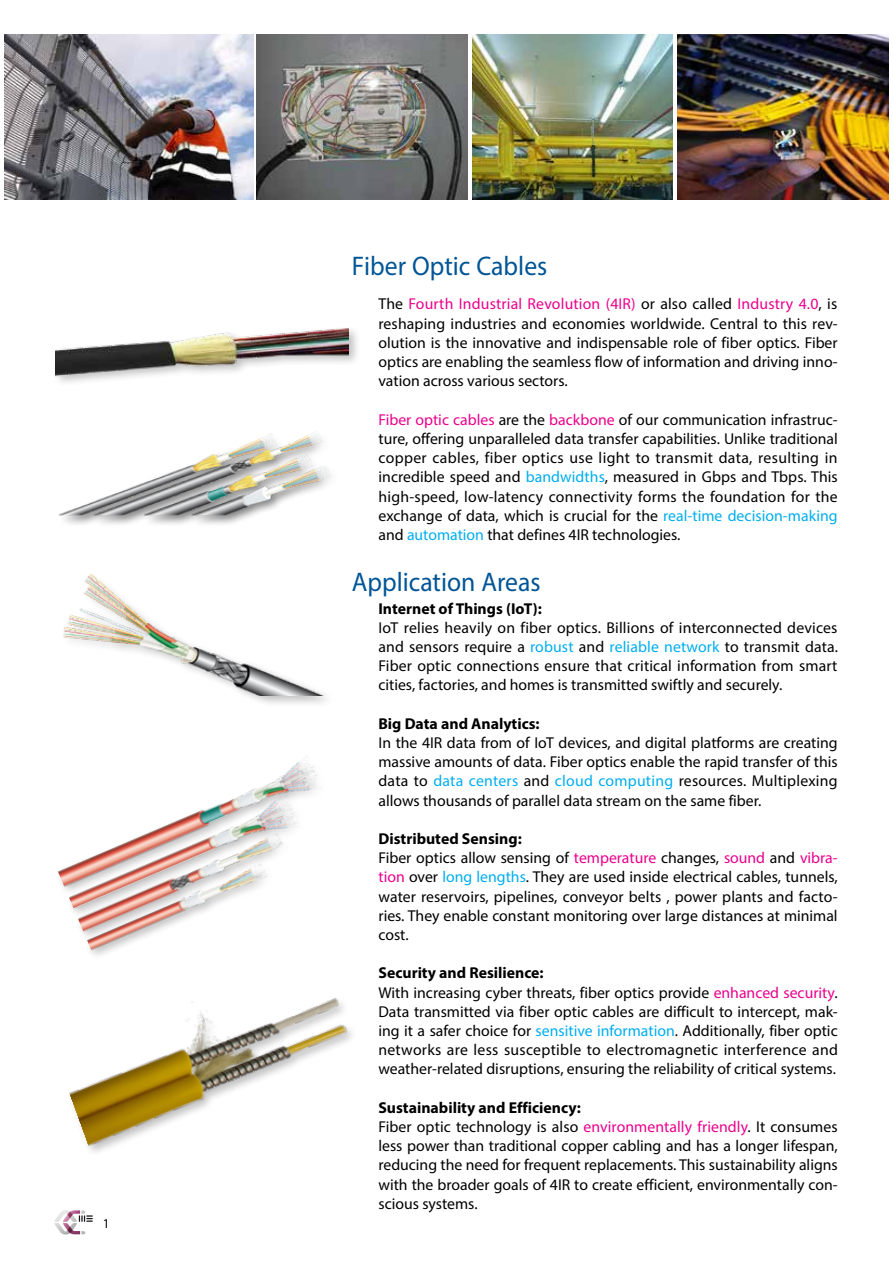
<style>
.page{position:relative;width:893px;height:1263px;background:#fff}
.page>*{position:absolute;margin:0;border:0;box-sizing:border-box;transform-origin:0 0}
.t1{font:27px "Myriad Pro";color:#005596;scale:.95 1}
.t2{font:15.75px/19.2px "Myriad Pro";color:#000;text-align:justify}
.t3{font:700 15.75px "Myriad Pro";color:#000}
.t4{font:13.5px "Myriad Pro";color:#000}
.s1{color:#ec008c}
.s2{color:#00aeef}
.s3{font-weight:700}
</style>
<div class="page">
<img style="left:4px;top:34px;width:249px;height:166px">
<img style="left:256px;top:34px;width:212px;height:166px">
<img style="left:472px;top:34px;width:201px;height:166px">
<img style="left:677px;top:34px;width:212px;height:166px">
<div style="left:57px;top:429px;width:284px;height:98px;background:#000;opacity:.5"></div>
<img style="left:57px;top:429px;width:284px;height:88px">
<img style="left:77px;top:1210px;width:3px;height:24px">
<img style="left:54px;top:1210px;width:23px;height:24px">
<svg style="left:68px;top:1212px;width:5px;height:6px"></svg>
<svg style="left:67px;top:1227px;width:6px;height:6px"></svg>
<svg style="left:81px;top:1231px;width:4px;height:3px"></svg>
<svg style="left:79px;top:1210px;width:14px;height:12px"></svg>
<div style="left:62px;top:572px;width:274px;height:136px;background:#000;opacity:.25"></div>
<img style="left:62px;top:574px;width:274px;height:121px">
<div style="left:52px;top:325px;width:310px;height:62px;background:#000;opacity:.25"></div>
<img style="left:56px;top:325px;width:293px;height:62px">
<img style="left:58px;top:762px;width:264px;height:178px">
<img style="left:69px;top:940px;width:283px;height:212px">
<p class="t4" style="left:103px;top:1215px;width:8px">1</p>
<h1 class="t1" style="left:352px;top:249px;width:207px">Fiber Optic Cables</h1>
<p class="t2" style="left:378px;top:294px;width:461px">The <span class="s1">Fourth Industrial Revolution (4IR)</span> or also called <span class="s1">Industry 4.0</span>, is reshaping industries and economies worldwide. Central to this rev&shy;olution is the innovative and indispensable role of fiber optics. Fiber optics are enabling the seamless flow of information and driving inno&shy;vation across various sectors.</p>
<p class="t2" style="left:378px;top:410px;width:461px"><span class="s1">Fiber optic cables</span> are the <span class="s1">backbone</span> of our communication infrastruc&shy;ture, offering unparalleled data transfer capabilities. Unlike traditional copper cables, fiber optics use light to transmit data, resulting in incredible speed and <span class="s2">bandwidths</span>, measured in Gbps and Tbps. This high-speed, low-latency connectivity forms the foundation for the exchange of data, which is crucial for the <span class="s2">real-time decision-making </span>and <span class="s2">automation</span> that defines 4IR technologies.</p>
<h1 class="t1" style="left:352px;top:565px;width:200px">Application Areas</h1>
<p class="t3" style="left:378px;top:598px;width:165px">Internet of Things (IoT):</p>
<p class="t2" style="left:378px;top:618px;width:461px">IoT relies heavily on fiber optics. Billions of interconnected devices and sensors require a <span class="s2">robust</span> and <span class="s2">reliable network</span> to transmit data.<br>Fiber optic connections ensure that critical information from smart cities, factories, and homes is transmitted swiftly and securely.</p>
<p class="t3" style="left:378px;top:713px;width:163px">Big Data and Analytics:</p>
<p class="t2" style="left:378px;top:733px;width:461px">In the 4IR data from of IoT devices, and digital platforms are creating massive amounts of data. Fiber optics enable the rapid transfer of this data to <span class="s2">data centers</span> and <span class="s2">cloud computing</span> resources. Multiplexing allows thousands of parallel data stream on the same fiber.</p>
<p class="t2" style="left:378px;top:829px;width:461px;text-align:left"><span class="s3">Distributed Sensing:<br></span>Fiber optics allow sensing of <span class="s1">temperature</span> changes, <span class="s1">sound</span> and <span class="s1">vibra&shy;tion</span> over <span class="s2">long lengths</span>. They are used inside electrical cables, tunnels, water reservoirs, pipelines, conveyor belts , power plants and facto&shy;ries. They enable constant monitoring over large distances at minimal cost.</p>
<p class="t2" style="left:378px;top:963px;width:461px;text-align:left"><span class="s3">Security and Resilience:<br></span>With increasing cyber threats, fiber optics provide <span class="s1">enhanced security</span>.<br>Data transmitted via fiber optic cables are difficult to intercept, mak&shy;ing it a safer choice for <span class="s2">sensitive information</span>. Additionally, fiber optic networks are less susceptible to electromagnetic interference and weather-related disruptions, ensuring the reliability of critical systems.</p>
<p class="t2" style="left:378px;top:1098px;width:461px;text-align:left"><span class="s3">Sustainability and Efficiency:<br></span>Fiber optic technology is also <span class="s1">environmentally friendly</span>. It consumes less power than traditional copper cabling and has a longer lifespan, reducing the need for frequent replacements. This sustainability aligns with the broader goals of 4IR to create efficient, environmentally con&shy;scious systems.</p>
</div>
